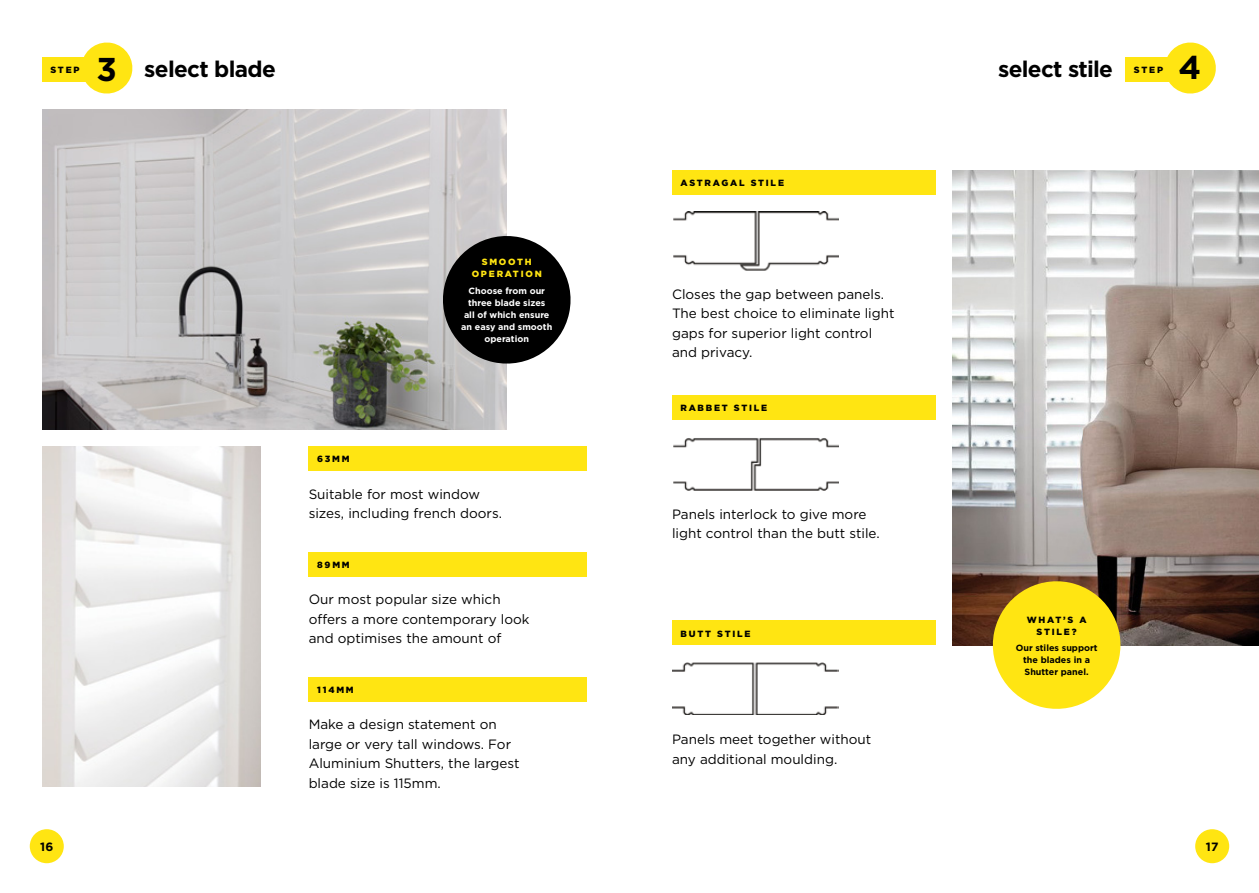
<style>
.page{position:relative;width:1259px;height:893px;background:#fff}
.page>*{position:absolute;margin:0;border:0;box-sizing:border-box;transform-origin:0 0}
.t1{font:700 33px "Gotham";color:#000}
.t2{font:700 22.5px "Gotham";letter-spacing:-.03em;color:#000}
.t3{font:13.5px/19.5px "Gotham";color:#000}
.t4{font:700 12px "Gotham";color:#000}
.t5{font:700 9px/12px "Gotham";color:#fff;text-align:center}
.t6{font:900 9px/12px "Gotham";letter-spacing:.2em;color:#000;text-align:center}
.t7{font:700 9px/12px "Gotham";color:#000;text-align:center}
.t8{font:900 9px/12px "Gotham";letter-spacing:.2em;color:#ffe512;text-align:center}
</style>
<div class="page">
<div style="left:30px;top:829px;width:34px;height:34px;background:#ffe512;border-radius:50%"></div>
<div style="left:1195px;top:829px;width:34px;height:34px;background:#ffe512;border-radius:50%"></div>
<img style="left:43px;top:110px;width:463px;height:319px">
<div style="left:42px;top:57px;width:70px;height:25px;background:#ffe512"></div>
<svg style="left:84px;top:42px;width:49px;height:52px"></svg>
<div style="left:309px;top:446px;width:278px;height:25px;background:#ffe512"></div>
<div style="left:309px;top:552px;width:278px;height:24px;background:#ffe512"></div>
<div style="left:309px;top:677px;width:278px;height:24px;background:#ffe512"></div>
<img style="left:43px;top:446px;width:217px;height:341px">
<svg style="left:437px;top:230px;width:134px;height:139px"></svg>
<img style="left:673px;top:211px;width:165px;height:60px">
<div style="left:672px;top:170px;width:263px;height:24px;background:#ffe512"></div>
<img style="left:673px;top:438px;width:165px;height:52px">
<div style="left:672px;top:395px;width:263px;height:25px;background:#ffe512"></div>
<img style="left:672px;top:662px;width:166px;height:53px">
<div style="left:672px;top:621px;width:263px;height:24px;background:#ffe512"></div>
<img style="left:953px;top:170px;width:306px;height:475px">
<div style="left:1125px;top:57px;width:70px;height:25px;background:#ffe512"></div>
<svg style="left:1167px;top:42px;width:49px;height:52px"></svg>
<svg style="left:987px;top:575px;width:139px;height:134px"></svg>
<p class="t6" style="left:50px;top:64px;width:31px">STEP</p>
<h1 class="t1" style="left:97px;top:48px;width:22px">3</h1>
<h2 class="t2" style="left:144px;top:54px;width:133px">select blade</h2>
<h2 class="t2" style="left:998px;top:54px;width:116px">select stile</h2>
<p class="t6" style="left:1134px;top:64px;width:31px">STEP</p>
<h1 class="t1" style="left:1178px;top:46px;width:24px">4</h1>
<p class="t6" style="left:680px;top:177px;width:105px">ASTRAGAL STILE</p>
<p class="t8" style="left:472px;top:256px;width:72px">SMOOTH<br>OPERATION</p>
<p class="t5" style="left:461px;top:284px;width:93px">Choose from our three blade sizes<br>all of which ensure an easy and smooth operation</p>
<p class="t3" style="left:672px;top:284px;width:224px">Closes the gap between panels.<br>The best choice to eliminate light gaps for superior light control and privacy.</p>
<p class="t6" style="left:317px;top:453px;width:34px">63MM</p>
<p class="t3" style="left:309px;top:484px;width:195px">Suitable for most window sizes, including french doors.</p>
<p class="t6" style="left:317px;top:558px;width:34px">89MM</p>
<p class="t3" style="left:309px;top:589px;width:222px">Our most popular size which offers a more contemporary look and optimises the amount of</p>
<p class="t6" style="left:317px;top:683px;width:38px">114MM</p>
<p class="t3" style="left:309px;top:714px;width:212px">Make a design statement on large or very tall windows. For<br>Aluminium Shutters, the largest blade size is 115mm.</p>
<p class="t6" style="left:680px;top:402px;width:88px">RABBET STILE</p>
<p class="t3" style="left:672px;top:504px;width:209px">Panels interlock to give more light control than the butt stile.</p>
<p class="t6" style="left:680px;top:627px;width:71px">BUTT STILE</p>
<p class="t3" style="left:672px;top:729px;width:201px">Panels meet together without any additional moulding.</p>
<p class="t6" style="left:1026px;top:613px;width:61px">WHAT’S A<br>STILE?</p>
<p class="t7" style="left:1015px;top:641px;width:83px">Our stiles support the blades in a<br>Shutter panel.</p>
<p class="t4" style="left:40px;top:839px;width:15px">16</p>
<p class="t4" style="left:1206px;top:839px;width:14px">17</p>
</div>
